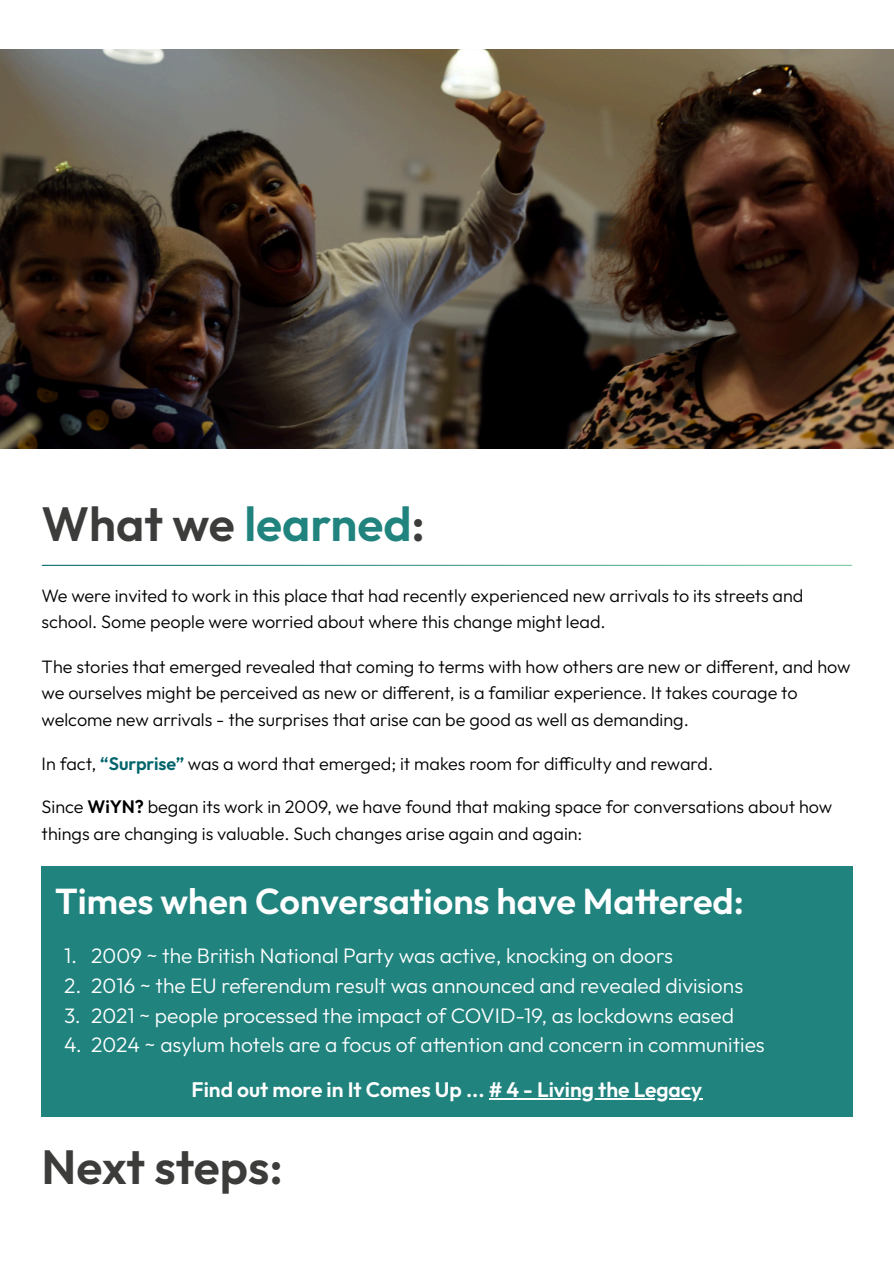
<style>
.page{position:relative;width:894px;height:1263px;background:#fff}
.page>*{position:absolute;margin:0;border:0;box-sizing:border-box;transform-origin:0 0}
.t1{font:600 48px "Outfit";color:#3c3c3b}
.t2{font:600 36px "Outfit";color:#fff}
.t3{font:300 21px "Outfit";color:#fff}
.t4{font:600 21px "Outfit";color:#fff}
.t5{font:300 18px/26.4px "Outfit";color:#000}
.s1{color:#20837e}
.s2{font-weight:600;color:#00646a}
.s3{font-weight:600}
</style>
<div class="page">
<img style="left:0;top:50px;width:893px;height:399px">
<div style="left:42px;top:866px;width:810px;height:250px;background:#20837e"></div>
<hr style="left:488px;top:1098px;width:214px;height:1px;background:#fff">
<h1 class="t1" style="left:42px;top:493px;width:385px">What we <span class="s1">learned</span>:</h1>
<p class="t5" style="left:42px;top:582px;width:763px;line-height:25.8px">We were invited to work in this place that had recently experienced new arrivals to its streets and school. Some people were worried about where this change might lead.</p>
<p class="t5" style="left:42px;top:653px;width:810px">The stories that emerged revealed that coming to terms with how others are new or different, and how we ourselves might be perceived as new or different, is a familiar experience. It takes courage to welcome new arrivals - the surprises that arise can be good as well as demanding.</p>
<p class="t5" style="left:42px;top:750px;width:673px">In fact, <span class="s2">“Surprise”</span> was a word that emerged; it makes room for difficulty and reward.</p>
<p class="t5" style="left:42px;top:793px;width:791px;line-height:27px">Since <span class="s3">WiYN?</span> began its work in 2009, we have found that making space for conversations about how things are changing is valuable. Such changes arise again and again:</p>
<h1 class="t2" style="left:55px;top:878px;width:690px">Times when Conversations have Mattered:</h1>
<p class="t3" style="left:64px;top:942px;width:610px">1. 2009 ~ the British National Party was active, knocking on doors</p>
<p class="t3" style="left:64px;top:972px;width:680px">2. 2016 ~ the EU referendum result was announced and revealed divisions</p>
<p class="t3" style="left:64px;top:1002px;width:671px">3. 2021 ~ people processed the impact of COVID-19, as lockdowns eased</p>
<p class="t3" style="left:64px;top:1031px;width:702px">4. 2024 ~ asylum hotels are a focus of attention and concern in communities</p>
<p class="t4" style="left:191px;top:1076px;width:512px">Find out more in It Comes Up ... # 4 - Living the Legacy</p>
<h1 class="t1" style="left:42px;top:1136px;width:242px">Next steps:</h1>
</div>
